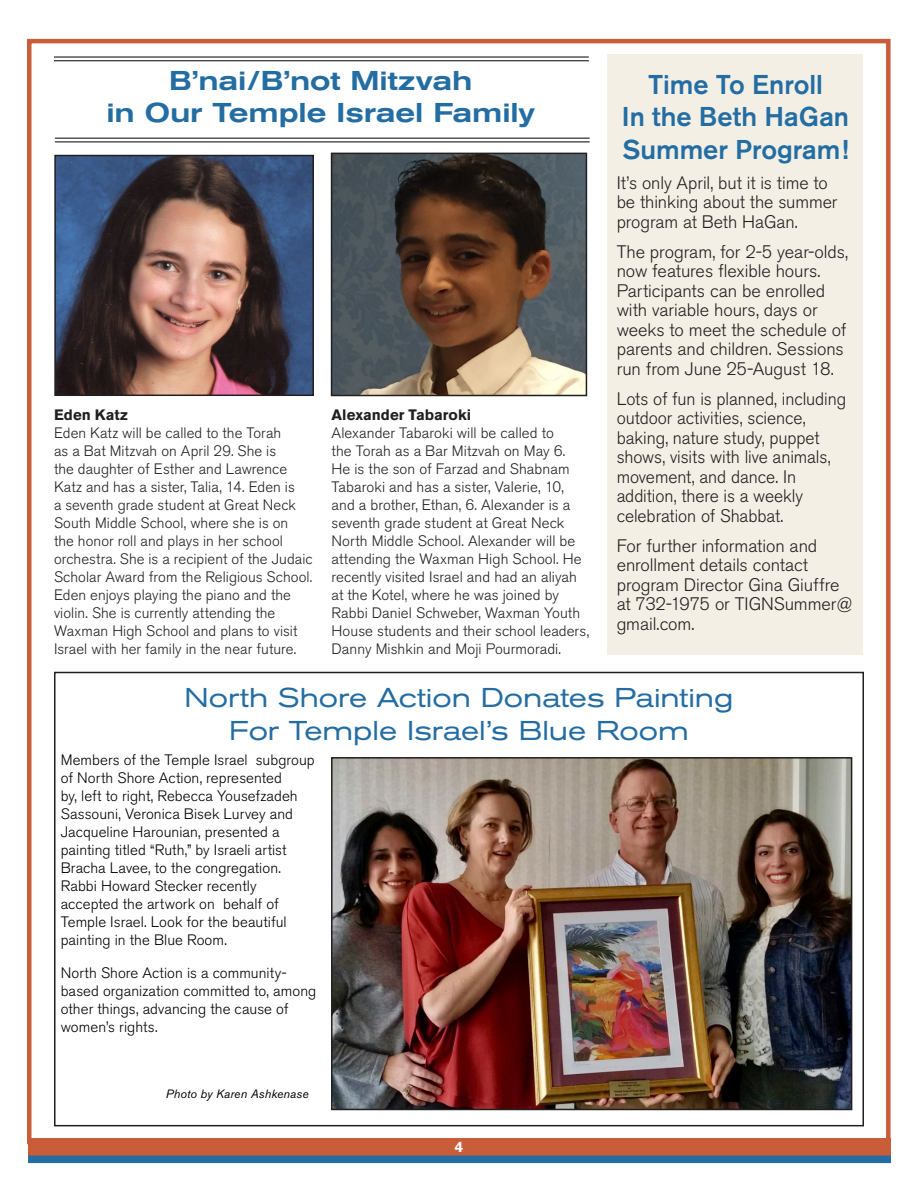
<style>
.page{position:relative;width:918px;height:1188px;background:#fff}
.page>*{position:absolute;margin:0;border:0;box-sizing:border-box;transform-origin:0 0}
.Normal__Web{font:expanded 27px "Akzidenz Grotesk BE";color:#236da3}
.t1{font:500 expanded 27px "Akzidenz Grotesk BE";letter-spacing:-.005em;color:#236da3}
.Copy{font:500 27px/32.4px "Akzidenz Grotesk BE";letter-spacing:-.005em;color:#236da3;text-align:center}
.Copy-2{font:300 18px/19.5px "Akzidenz Grotesk BE";letter-spacing:-.005em;color:#231f20}
.t2{font:300 15px/18px "Akzidenz Grotesk BE";letter-spacing:.005em;color:#231f20}
.Normal__Web-2{font:300 15px/18px "Akzidenz Grotesk BE";letter-spacing:.005em;color:#000}
.t3{font:700 15px "Akzidenz Grotesk BE";letter-spacing:.005em;color:#231f20}
.Copy-3{font:700 15px "Akzidenz Grotesk BE";color:#fff}
.Normal__Web-3{font:italic 12px "Akzidenz Grotesk BE";letter-spacing:.01em;color:#000}
</style>
<div class="page">
<div style="left:28px;top:1138px;width:863px;height:18px;background:#c95c39"></div>
<hr style="left:55px;top:138px;width:535px;height:1px;background:#000">
<hr style="left:55px;top:142px;width:535px;height:1px;background:#000">
<hr style="left:54px;top:57px;width:535px;height:1px;background:#000">
<hr style="left:54px;top:60px;width:535px;height:1px;background:#000">
<img style="left:57px;top:158px;width:254px;height:235px">
<div style="left:54px;top:155px;width:260px;height:241px;border:2px solid #231f20"></div>
<img style="left:334px;top:156px;width:250px;height:237px">
<div style="left:331px;top:153px;width:256px;height:243px;border:2px solid #231f20"></div>
<div style="left:28px;top:1156px;width:863px;height:7px;background:#236da3"></div>
<div style="left:27px;top:39px;width:864px;height:1105px;border:4px solid #c95c39"></div>
<div style="left:607px;top:54px;width:256px;height:601px;background:#f4efe5"></div>
<div style="left:54px;top:672px;width:810px;height:454px;border:2px solid #231f20"></div>
<img style="left:334px;top:760px;width:515px;height:347px">
<div style="left:331px;top:757px;width:521px;height:353px;border:2px solid #231f20"></div>
<p class="t1" style="left:169px;top:65px;width:305px">B’nai/B’not Mitzvah</p>
<p class="t1" style="left:106px;top:97px;width:430px">in Our Temple Israel Family</p>
<p class="t3" style="left:54px;top:406px;width:76px">Eden Katz</p>
<p class="t2" style="left:54px;top:424px;width:260px">Eden Katz will be called to the Torah<br>as a Bat Mitzvah on April 29. She is<br>the daughter of Esther and Lawrence Katz and has a sister, Talia, 14. Eden is<br>a seventh grade student at Great Neck South Middle School, where she is on<br>the honor roll and plays in her school orchestra. She is a recipient of the Judaic Scholar Award from the Religious School.<br>Eden enjoys playing the piano and the violin. She is currently attending the Waxman High School and plans to visit Israel with her family in the near future.</p>
<p class="t3" style="left:332px;top:406px;width:141px">Alexander Tabaroki</p>
<p class="t2" style="left:332px;top:424px;width:259px">Alexander Tabaroki will be called to<br>the Torah as a Bar Mitzvah on May 6.<br>He is the son of Farzad and Shabnam Tabaroki and has a sister, Valerie, 10, and a brother, Ethan, 6. Alexander is a seventh grade student at Great Neck North Middle School. Alexander will be attending the Waxman High School. He recently visited Israel and had an aliyah at the Kotel, where he was joined by Rabbi Daniel Schweber, Waxman Youth House students and their school leaders, Danny Mishkin and Moji Pourmoradi.</p>
<p class="Copy" style="left:622px;top:68px;width:229px">Time To Enroll<br>In the Beth HaGan<br>Summer Program!</p>
<p class="Copy-2" style="left:617px;top:173px;width:222px">It’s only April, but it is time to be thinking about the summer program at Beth HaGan.</p>
<p class="Copy-2" style="left:617px;top:242px;width:233px">The program, for 2-5 year-olds, now features flexible hours.<br>Participants can be enrolled with variable hours, days or weeks to meet the schedule of parents and children. Sessions run from June 25-August 18.</p>
<p class="Copy-2" style="left:617px;top:389px;width:231px">Lots of fun is planned, including outdoor activities, science, baking, nature study, puppet shows, visits with live animals, movement, and dance. In addition, there is a weekly celebration of Shabbat.</p>
<p class="Copy-2" style="left:617px;top:536px;width:237px">For further information and enrollment details contact program Director Gina Giuffre at 732-1975 or TIGNSummer@ gmail.com.</p>
<p class="Normal__Web" style="left:185px;top:682px;width:550px">North Shore Action Donates Painting</p>
<p class="Normal__Web" style="left:229px;top:715px;width:461px">For Temple Israel’s Blue Room</p>
<p class="Normal__Web-2" style="left:61px;top:751px;width:256px">Members of the Temple Israel subgroup of North Shore Action, represented<br>by, left to right, Rebecca Yousefzadeh Sassouni, Veronica Bisek Lurvey and Jacqueline Harounian, presented a painting titled “Ruth,” by Israeli artist Bracha Lavee, to the congregation.<br>Rabbi Howard Stecker recently accepted the artwork on behalf of Temple Israel. Look for the beautiful painting in the Blue Room.</p>
<p class="Normal__Web-2" style="left:61px;top:964px;width:257px">North Shore Action is a community&shy;based organization committed to, among other things, advancing the cause of women’s rights.</p>
<p class="Normal__Web-3" style="left:166px;top:1087px;width:144px">Photo by Karen Ashkenase</p>
<p class="Copy-3" style="left:455px;top:1138px;width:10px">4</p>
</div>
